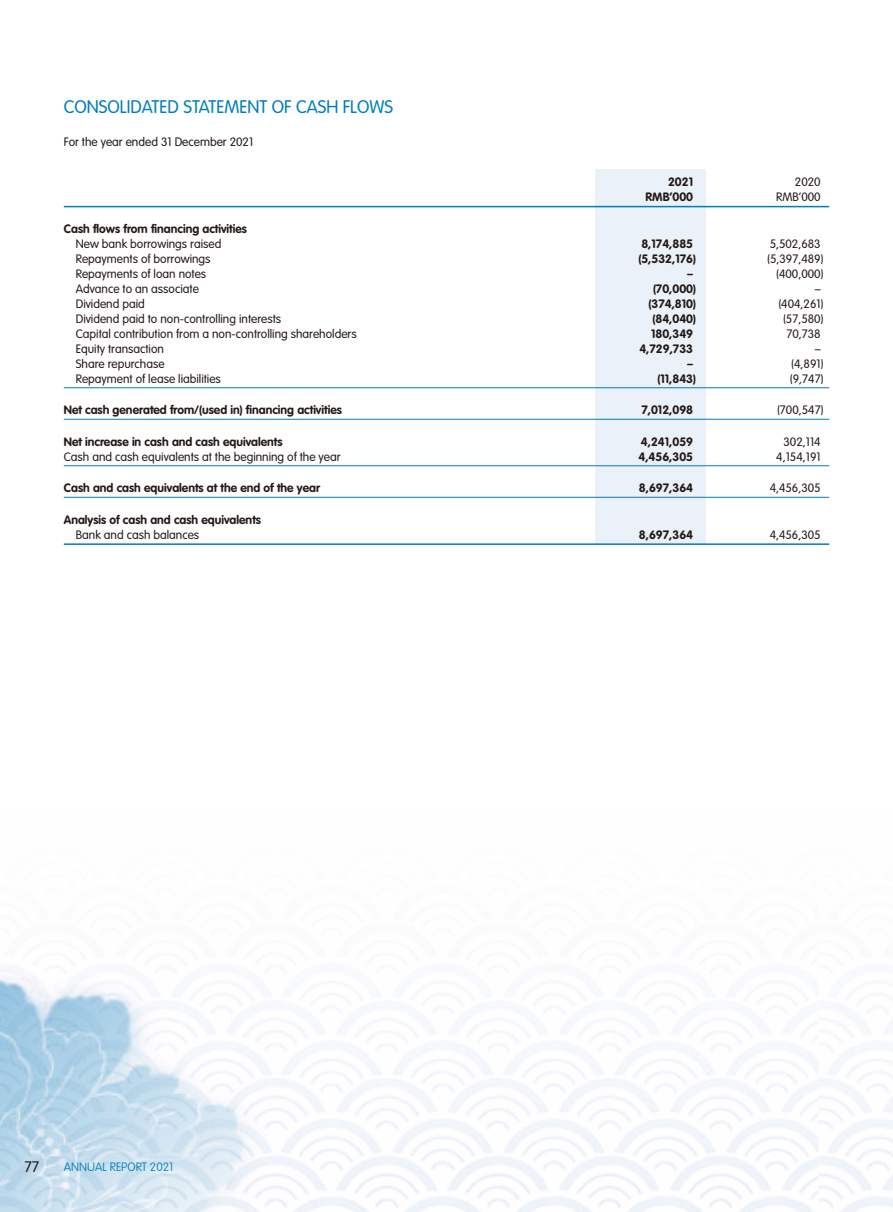
<style>
.page{position:relative;width:893px;height:1212px;background:#fff}
.page>*{position:absolute;margin:0;border:0;box-sizing:border-box;transform-origin:0 0}
.t1{font:300 18px "VAG Rounded Std";color:#007dbb}
.t2{font:300 15px "VAG Rounded Std";color:#231916}
.t3{font:300 12px "VAG Rounded Std";color:#231916}
.t4{font:700 12px "VAG Rounded Std";color:#231916}
.t5{font:100 12px "VAG Rounded Std";color:#007dbb}
</style>
<div class="page">
<img style="left:0;top:963px;width:283px;height:249px">
<div style="left:595px;top:169px;width:111px;height:375px;background:#eaf1f8"></div>
<hr style="left:64px;top:206px;width:765px;height:1px;background:#007dbb">
<hr style="left:64px;top:387px;width:765px;height:1px;background:#007dbb">
<hr style="left:64px;top:419px;width:765px;height:1px;background:#007dbb">
<hr style="left:64px;top:465px;width:765px;height:1px;background:#007dbb">
<hr style="left:64px;top:497px;width:765px;height:1px;background:#007dbb">
<hr style="left:64px;top:543px;width:765px;height:2px;background:#007dbb">
<h1 class="t1" style="left:64px;top:96px;width:331px">CONSOLIDATED STATEMENT OF CASH FLOWS</h1>
<p class="t3" style="left:64px;top:135px;width:191px">For the year ended 31 December 2021</p>
<p class="t4" style="left:668px;top:175px;width:27px">2021</p>
<p class="t3" style="left:795px;top:175px;width:27px">2020</p>
<p class="t4" style="left:646px;top:190px;width:49px">RMB’000</p>
<p class="t3" style="left:776px;top:190px;width:46px">RMB‘000</p>
<p class="t4" style="left:64px;top:222px;width:185px">Cash flows from financing activities</p>
<p class="t3" style="left:76px;top:237px;width:147px">New bank borrowings raised</p>
<p class="t4" style="left:641px;top:237px;width:53px">8,174,885</p>
<p class="t3" style="left:770px;top:237px;width:53px">5,502,683</p>
<p class="t3" style="left:76px;top:252px;width:136px">Repayments of borrowings</p>
<p class="t4" style="left:638px;top:252px;width:59px">)5,532,176(</p>
<p class="t3" style="left:767px;top:252px;width:58px">)5,397,489(</p>
<p class="t3" style="left:76px;top:267px;width:132px">Repayments of loan notes</p>
<p class="t4" style="left:687px;top:267px;width:7px">–</p>
<p class="t3" style="left:776px;top:267px;width:49px">)400,000(</p>
<p class="t3" style="left:76px;top:282px;width:125px">Advance to an associate</p>
<p class="t4" style="left:653px;top:282px;width:45px">)70,000(</p>
<p class="t3" style="left:815px;top:282px;width:7px">–</p>
<p class="t3" style="left:76px;top:297px;width:71px">Dividend paid</p>
<p class="t4" style="left:649px;top:297px;width:49px">)374,810(</p>
<p class="t3" style="left:778px;top:297px;width:47px">)404,261(</p>
<p class="t3" style="left:76px;top:312px;width:207px">Dividend paid to non-controlling interests</p>
<p class="t4" style="left:653px;top:312px;width:45px">)84,040(</p>
<p class="t3" style="left:783px;top:312px;width:42px">)57,580(</p>
<p class="t3" style="left:76px;top:327px;width:282px">Capital contribution from a non-controlling shareholders</p>
<p class="t4" style="left:651px;top:327px;width:44px">180,349</p>
<p class="t3" style="left:786px;top:327px;width:36px">70,738</p>
<p class="t3" style="left:76px;top:342px;width:90px">Equity transaction</p>
<p class="t4" style="left:639px;top:342px;width:55px">4,729,733</p>
<p class="t3" style="left:815px;top:342px;width:7px">–</p>
<p class="t3" style="left:76px;top:357px;width:90px">Share repurchase</p>
<p class="t4" style="left:687px;top:357px;width:7px">–</p>
<p class="t3" style="left:791px;top:357px;width:34px">)4,891(</p>
<p class="t3" style="left:76px;top:372px;width:147px">Repayment of lease liabilities</p>
<p class="t4" style="left:657px;top:372px;width:40px">)11,843(</p>
<p class="t3" style="left:790px;top:372px;width:35px">)9,747(</p>
<p class="t4" style="left:64px;top:403px;width:280px">Net cash generated from (/ used in) financing activities</p>
<p class="t4" style="left:641px;top:403px;width:53px">7,012,098</p>
<p class="t3" style="left:777px;top:403px;width:48px">)700,547(</p>
<p class="t4" style="left:64px;top:435px;width:220px">Net increase in cash and cash equivalents</p>
<p class="t4" style="left:641px;top:435px;width:54px">4,241,059</p>
<p class="t3" style="left:783px;top:435px;width:39px">302,114</p>
<p class="t3" style="left:64px;top:450px;width:278px">Cash and cash equivalents at the beginning of the year</p>
<p class="t4" style="left:638px;top:450px;width:56px">4,456,305</p>
<p class="t3" style="left:776px;top:450px;width:46px">4,154,191</p>
<p class="t4" style="left:64px;top:481px;width:258px">Cash and cash equivalents at the end of the year</p>
<p class="t4" style="left:64px;top:513px;width:199px">Analysis of cash and cash equivalents</p>
<p class="t4" style="left:639px;top:481px;width:56px">8,697,364</p>
<p class="t3" style="left:770px;top:481px;width:53px">4,456,305</p>
<p class="t3" style="left:76px;top:528px;width:125px">Bank and cash balances</p>
<p class="t4" style="left:639px;top:528px;width:56px">8,697,364</p>
<p class="t3" style="left:770px;top:528px;width:53px">4,456,305</p>
<p class="t2" style="left:24px;top:1158px;width:16px">77</p>
<p class="t5" style="left:64px;top:1160px;width:111px">ANNUAL REPORT 2021</p>
</div>
